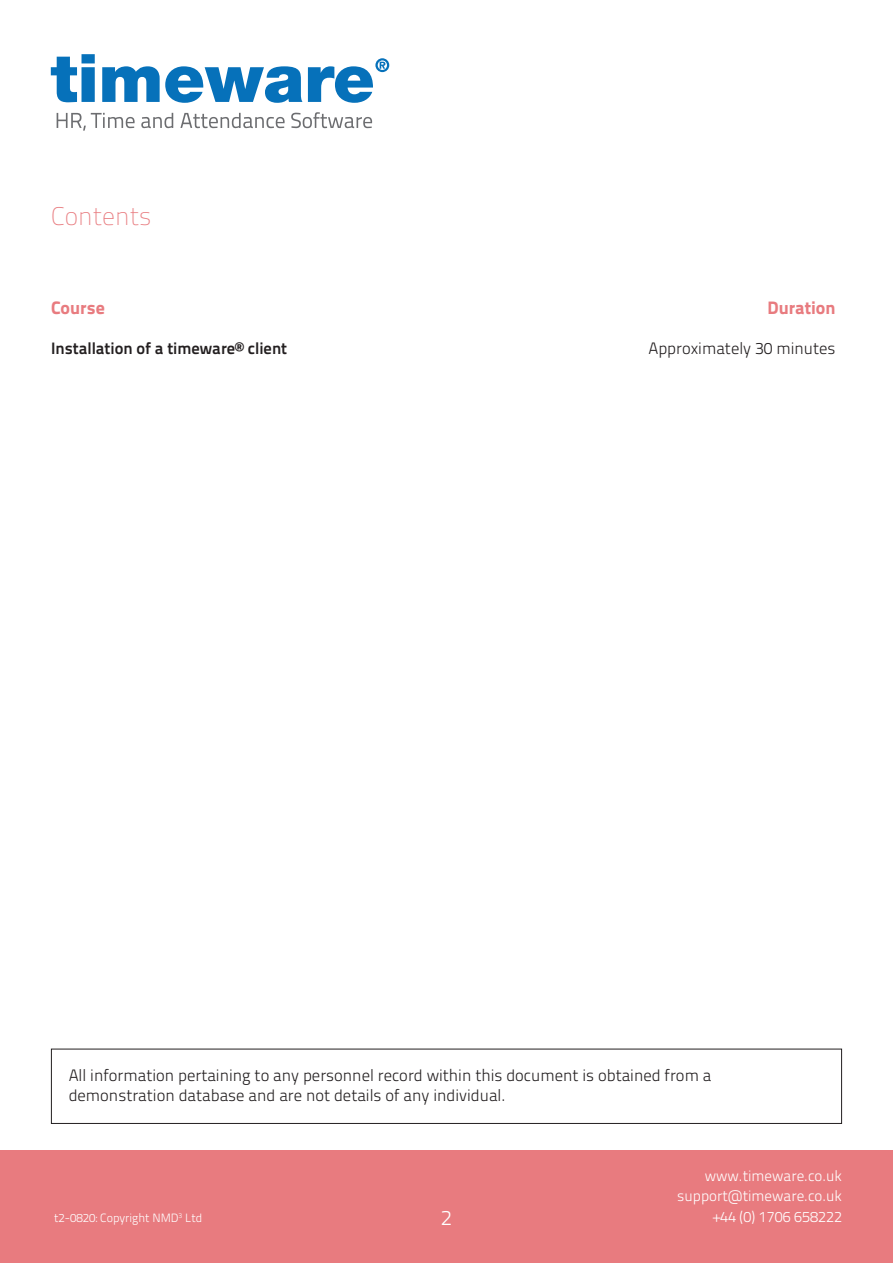
<style>
.page{position:relative;width:893px;height:1263px;background:#fff}
.page>*{position:absolute;margin:0;border:0;box-sizing:border-box;transform-origin:0 0}
.t1{font:25.5px "Titillium Text 22 L 1 wt";color:#e87b7f}
.t2{font:21px "Titillium Text 22 L 250 wt";color:#fff}
.t3{font:18px "Titillium Text 22 L 999 wt";color:#e87b7f}
.t4{font:16.5px/19.8px "Titillium Text 22 L 250 wt";color:#231f20}
.t5{font:16.5px "Titillium Text 22 L 800 wt";color:#231f20}
.t6{font:15px/20.5px "Titillium Text 22 L 250 wt";color:#fff;text-align:right}
.t7{font:12px "Titillium Text 22 L 250 wt";color:#fff}
</style>
<div class="page">
<div style="left:0;top:1150px;width:893px;height:113px;background:#e87b7f"></div>
<svg style="left:51px;top:54px;width:338px;height:49px"></svg>
<svg style="left:57px;top:112px;width:315px;height:19px"></svg>
<div style="left:51px;top:1049px;width:791px;height:75px;border:1px solid #231f20"></div>
<p class="t1" style="left:51px;top:198px;width:102px">Contents</p>
<p class="t3" style="left:51px;top:294px;width:55px">Course</p>
<p class="t3" style="left:767px;top:294px;width:70px">Duration</p>
<p class="t5" style="left:51px;top:335px;width:238px">Installation of a timeware® client</p>
<p class="t4" style="left:648px;top:337px;width:189px">Approximately 30 minutes</p>
<p class="t4" style="left:69px;top:1065px;width:644px">All information pertaining to any personnel record within this document is obtained from a demonstration database and are not details of any individual.</p>
<p class="t7" style="left:54px;top:1209px;width:150px">t2-0820: Copyright NMD<sup>3</sup> Ltd</p>
<p class="t6" style="left:677px;top:1164px;width:166px">www.timeware.co.uk support@timeware.co.uk</p>
<p class="t2" style="left:441px;top:1202px;width:13px">2</p>
<p class="t6" style="left:714px;top:1205px;width:130px">+44 (0) 1706 658222</p>
</div>
